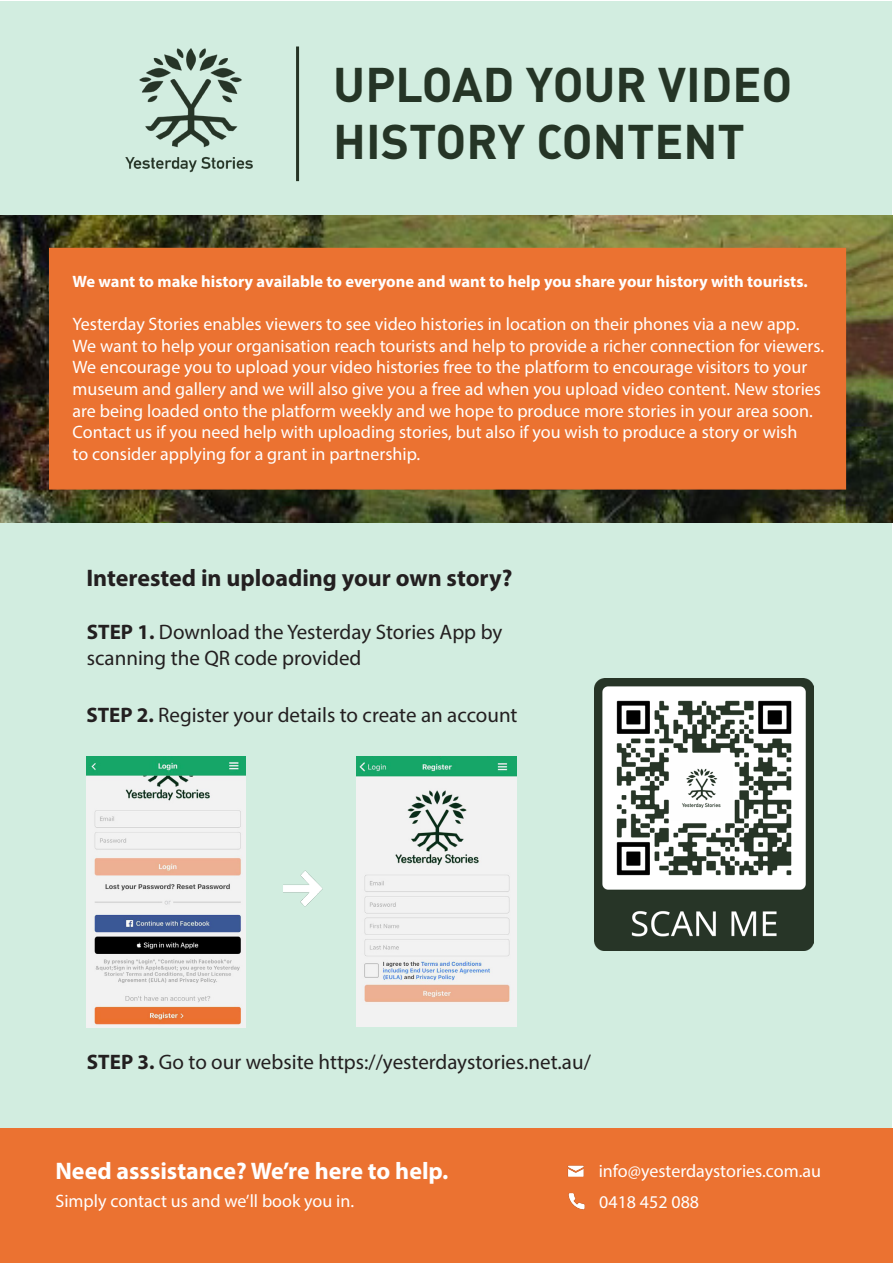
<style>
.page{position:relative;width:893px;height:1263px;background:#fff}
.page>*{position:absolute;margin:0;border:0;box-sizing:border-box;transform-origin:0 0}
.t1{font:48px "DIN Bold Alternate";color:#253526}
.t2{font:700 24px "Myriad Pro";color:#231f20}
.t3{font:700 24px "Myriad Pro";color:#fff}
.t4{font:21px "Myriad Pro";color:#231f20}
.t5{font:18px/21.6px "Myriad Pro";color:#fff}
.t6{font:700 16.5px "Myriad Pro";color:#fff}
.s1{font-weight:700}
</style>
<div class="page">
<div style="left:0;top:1px;width:893px;height:1127px;background:#d2ede0"></div>
<img style="left:0;top:215px;width:893px;height:307px">
<img style="left:96px;top:39px;width:173px;height:158px">
<hr style="left:296px;top:47px;width:3px;height:134px;background:#253425">
<div style="left:0;top:1128px;width:893px;height:135px;background:#eb7231"></div>
<img style="left:568px;top:1193px;width:17px;height:17px">
<img style="left:567px;top:1165px;width:17px;height:12px">
<img style="left:594px;top:679px;width:219px;height:271px">
<img style="left:357px;top:756px;width:160px;height:270px">
<img style="left:87px;top:756px;width:159px;height:271px">
<div style="left:49px;top:248px;width:797px;height:242px;background:#eb7231;border:2px solid #eb7231"></div>
<img style="left:284px;top:868px;width:39px;height:40px">
<p class="t1" style="left:333px;top:53px;width:460px">UPLOAD YOUR VIDEO</p>
<p class="t1" style="left:333px;top:111px;width:413px">HISTORY CONTENT</p>
<p class="t6" style="left:73px;top:271px;width:737px">We want to make history available to everyone and want to help you share your history with tourists.</p>
<p class="t5" style="left:73px;top:313px;width:728px">Yesterday Stories enables viewers to see video histories in location on their phones via a new app.</p>
<p class="t5" style="left:73px;top:335px;width:753px">We want to help your organisation reach tourists and help to provide a richer connection for viewers.</p>
<p class="t5" style="left:73px;top:356px;width:750px">We encourage you to upload your video histories free to the platform to encourage visitors to your museum and gallery and we will also give you a free ad when you upload video content. New stories are being loaded onto the platform weekly and we hope to produce more stories in your area soon.</p>
<p class="t5" style="left:73px;top:421px;width:726px">Contact us if you need help with uploading stories, but also if you wish to produce a story or wish</p>
<p class="t5" style="left:73px;top:443px;width:349px">to consider applying for a grant in partnership.</p>
<p class="t2" style="left:86px;top:562px;width:427px">Interested in uploading your own story?</p>
<p class="t4" style="left:87px;top:619px;width:417px"><span class="s1">STEP 1.</span> Download the Yesterday Stories App by</p>
<p class="t4" style="left:87px;top:645px;width:276px">scanning the QR code provided</p>
<p class="t4" style="left:86px;top:702px;width:433px"><span class="s1">STEP 2.</span> Register your details to create an account</p>
<p class="t4" style="left:87px;top:1049px;width:505px"><span class="s1">STEP 3.</span> Go to our website https://yesterdaystories.net.au/</p>
<p class="t3" style="left:56px;top:1155px;width:394px">Need asssistance? We’re here to help.</p>
<p class="t5" style="left:56px;top:1190px;width:300px">Simply contact us and we’ll book you in.</p>
<p class="t5" style="left:599px;top:1159px;width:224px">info@yesterdaystories.com.au</p>
<p class="t5" style="left:599px;top:1190px;width:101px">0418 452 088</p>
</div>
